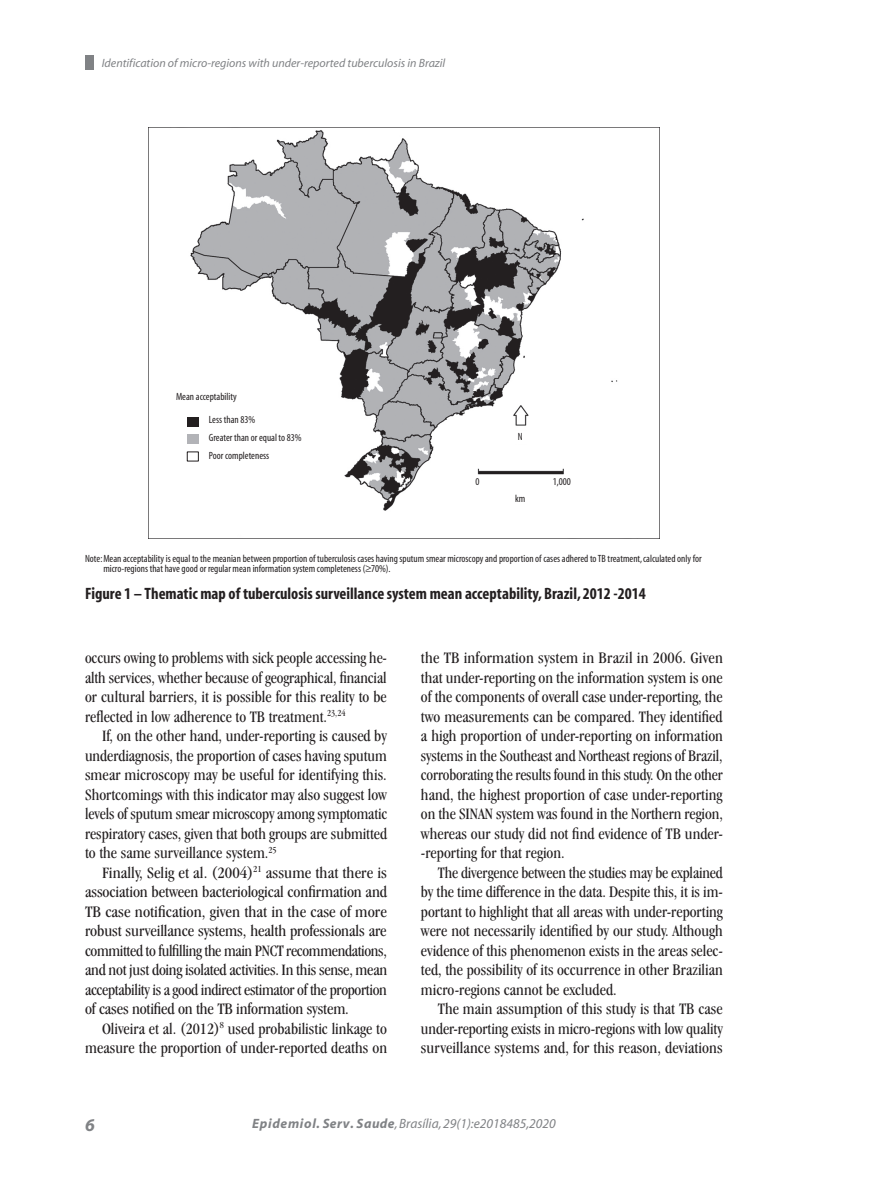
<style>
.page{position:relative;width:893px;height:1191px;background:#fff}
.page>*{position:absolute;margin:0;border:0;box-sizing:border-box;transform-origin:0 0}
.t1{font:italic 700 18px "Myriad";color:#808285}
.t2{font:condensed 16.5px/19.5px "Garamond IT Cby BT";color:#231f20;text-align:justify}
.t3{font:condensed 16.5px/19.5px "Garamond IT Cby BT";color:#231f20;text-align:justify;scale:1.05 1}
.t4{font:700 condensed 16.5px "Myriad";color:#231f20}
.t5{font:italic 13.5px "Myriad";color:#808285}
.t6{font:italic 12px "Myriad";color:#808285}
.t7{font:condensed 10.5px/18px "Myriad";color:#231f20}
.t8{font:condensed 10.5px "Myriad Pro";color:#231f20}
.s1{font-weight:700}
</style>
<div class="page">
<div style="left:85px;top:55px;width:9px;height:15px;background:#808285"></div>
<img style="left:186px;top:130px;width:432px;height:381px">
<div style="left:513px;top:431px;width:15px;height:12px;background:#fff"></div>
<div style="left:463px;top:475px;width:121px;height:33px;background:#fff"></div>
<div style="left:187px;top:417px;width:11px;height:9px;background:#231f20"></div>
<div style="left:187px;top:434px;width:11px;height:10px;background:#b2b3b7"></div>
<div style="left:187px;top:452px;width:11px;height:9px;background:#fff"></div>
<div style="left:187px;top:452px;width:12px;height:9px;border:1px solid #231f20"></div>
<p class="t6" style="left:102px;top:57px;width:345px">Identification of micro-regions with under-reported tuberculosis in Brazil</p>
<p class="t7" style="left:176px;top:388px;width:62px">Mean acceptability</p>
<p class="t7" style="left:209px;top:411px;width:94px">Less than 83%<br>Greater than or equal to 83%<br>Poor completeness</p>
<p class="t8" style="left:518px;top:430px;width:6px">N</p>
<p class="t8" style="left:475px;top:475px;width:6px">0</p>
<p class="t8" style="left:553px;top:475px;width:20px">1,000</p>
<p class="t8" style="left:515px;top:492px;width:12px">km</p>
<p class="t7" style="left:103px;top:553px;width:600px;line-height:10.5px;text-indent:-18px">Note: Mean acceptability is equal to the meanian between proportion of tuberculosis cases having sputum smear microscopy and proportion of cases adhered to TB treatment, calculated only for micro-regions that have good or regular mean information system completeness (≥70%).</p>
<p class="t4" style="left:85px;top:585px;width:562px">Figure 1 – Thematic map of tuberculosis surveillance system mean acceptability, Brazil, 2012 -2014</p>
<p class="t2" style="left:85px;top:648px;width:303px">occurs owing to problems with sick people accessing he&shy;alth services, whether because of geographical, financial or cultural barriers, it is possible for this reality to be reflected in low adherence to TB treatment.<sup>23,24</sup></p>
<p class="t2" style="left:85px;top:726px;width:304px;text-indent:17px">If, on the other hand, under-reporting is caused by underdiagnosis, the proportion of cases having sputum smear microscopy may be useful for identifying this.<br>Shortcomings with this indicator may also suggest low levels of sputum smear microscopy among symptomatic respiratory cases, given that both groups are submitted to the same surveillance system.<sup>25</sup></p>
<p class="t3" style="left:85px;top:862px;width:289px;text-indent:17px">Finally, Selig et al. (2004)<sup>21</sup> assume that there is association between bacteriological confirmation and TB case notification, given that in the case of more robust surveillance systems, health professionals are committed to fulfilling the main PNCT recommendations, and not just doing isolated activities. In this sense, mean acceptability is a good indirect estimator of the proportion of cases notified on the TB information system.</p>
<p class="t2" style="left:85px;top:1018px;width:304px;text-align:right">Oliveira et al. (2012)<sup>8</sup> used probabilistic linkage to measure the proportion of under-reported deaths on</p>
<p class="t2" style="left:421px;top:648px;width:304px">the TB information system in Brazil in 2006. Given that under-reporting on the information system is one of the components of overall case under-reporting, the two measurements can be compared. They identified a high proportion of under-reporting on information systems in the Southeast and Northeast regions of Brazil, corroborating the results found in this study. On the other hand, the highest proportion of case under-reporting on the SINAN system was found in the Northern region, whereas our study did not find evidence of TB under--reporting for that region.</p>
<p class="t2" style="left:421px;top:862px;width:303px;text-indent:17px">The divergence between the studies may be explained by the time difference in the data. Despite this, it is im&shy;portant to highlight that all areas with under-reporting were not necessarily identified by our study. Although evidence of this phenomenon exists in the areas selec&shy;ted, the possibility of its occurrence in other Brazilian micro-regions cannot be excluded.</p>
<p class="t2" style="left:421px;top:999px;width:303px;text-indent:17px">The main assumption of this study is that TB case under-reporting exists in micro-regions with low quality surveillance systems and, for this reason, deviations</p>
<p class="t1" style="left:85px;top:1116px;width:11px">6</p>
<p class="t5" style="left:252px;top:1117px;width:305px"><span class="s1">Epidemiol. Serv. Saude</span>, Brasília, 29(1):e2018485,2020</p>
</div>
